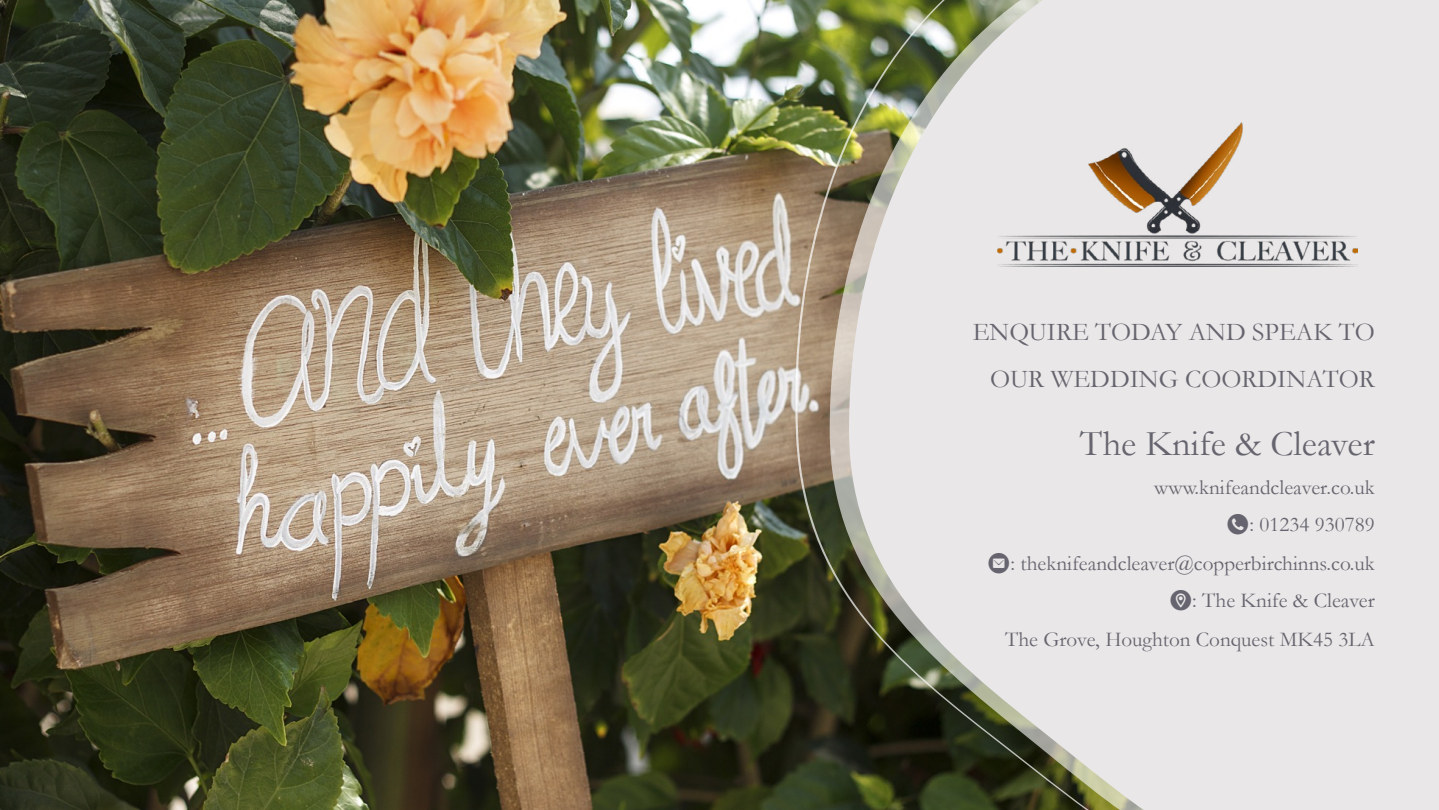
<style>
.page{position:relative;width:1439px;height:810px;background:#fff}
.page>*{position:absolute;margin:0;border:0;box-sizing:border-box;transform-origin:0 0}
.t1{font:36.23px "Garamond";color:#66656f}
.t2{font:25.72px/47.4px "Garamond";color:#66656f;text-align:right}
.t3{font:21.18px/37.6px "Garamond";color:#66656f;text-align:right}
.s1{font-family:"typeecon"}
</style>
<div class="page">
<img style="left:0;top:0;width:788px;height:809px">
<div style="left:1096px;top:0;width:343px;height:809px;background:#e9e7e7"></div>
<svg style="left:788px;top:0;width:308px;height:809px;background:#abaa9d"></svg>
<img style="left:997px;top:123px;width:360px;height:144px">
<p class="t2" style="left:973px;top:307px;width:403px">ENQUIRE TODAY AND SPEAK TO<br>OUR WEDDING COORDINATOR</p>
<h1 class="t1" style="left:1080px;top:418px;width:296px">The Knife &amp; Cleaver</h1>
<p class="t3" style="left:987px;top:468px;width:389px">www.knifeandcleaver.co.uk<br><span class="s1">N</span>: 01234 930789<br><span class="s1">E</span>: theknifeandcleaver@copperbirchinns.co.uk<br><span class="s1">M</span>: The Knife &amp; Cleaver</p>
<p class="t3" style="left:1005px;top:620px;width:371px">The Grove, Houghton Conquest MK45 3LA</p>
</div>
